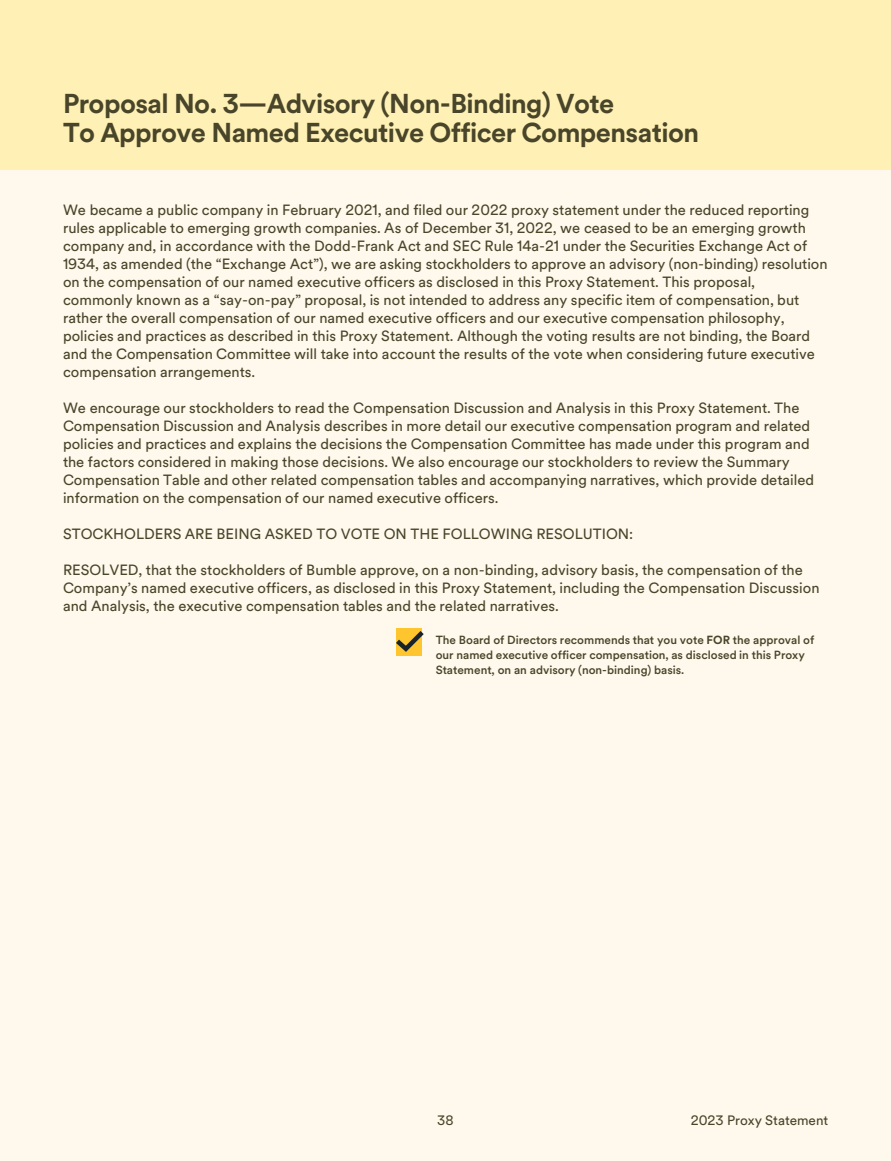
<style>
.page{position:relative;width:891px;height:1161px;background:#fef9ec}
.page>*{position:absolute;margin:0;border:0;box-sizing:border-box;transform-origin:0 0}
.t1{font:700 27px/30px "Circular 20";letter-spacing:-.02em;color:#49452a}
.t2{font:14.7px/18px "Circular 20";color:#49452a}
.t3{font:13.5px "Circular 20";color:#49452a}
.t4{font:500 11.7px/15px "Circular 20";color:#49452a}
.s1{font-weight:700}
</style>
<div class="page">
<div style="left:0;top:0;width:891px;height:170px;background:#fff1b5"></div>
<div style="left:396px;top:628px;width:26px;height:28px;background:#fec52e"></div>
<svg style="left:396px;top:631px;width:28px;height:21px"></svg>
<h1 class="t1" style="left:63px;top:90px;width:638px">Proposal No. 3—Advisory (Non-Binding) Vote<br>To Approve Named Executive Officer Compensation</h1>
<p class="t2" style="left:63px;top:202px;width:766px">We became a public company in February 2021, and filed our 2022 proxy statement under the reduced reporting rules applicable to emerging growth companies. As of December 31, 2022, we ceased to be an emerging growth company and, in accordance with the Dodd-Frank Act and SEC Rule 14a-21 under the Securities Exchange Act of 1934, as amended (the “Exchange Act”), we are asking stockholders to approve an advisory (non-binding) resolution on the compensation of our named executive officers as disclosed in this Proxy Statement. This proposal, commonly known as a “say-on-pay” proposal, is not intended to address any specific item of compensation, but rather the overall compensation of our named executive officers and our executive compensation philosophy, policies and practices as described in this Proxy Statement. Although the voting results are not binding, the Board and the Compensation Committee will take into account the results of the vote when considering future executive compensation arrangements.</p>
<p class="t2" style="left:63px;top:400px;width:753px">We encourage our stockholders to read the Compensation Discussion and Analysis in this Proxy Statement. The Compensation Discussion and Analysis describes in more detail our executive compensation program and related policies and practices and explains the decisions the Compensation Committee has made under this program and the factors considered in making those decisions. We also encourage our stockholders to review the Summary Compensation Table and other related compensation tables and accompanying narratives, which provide detailed information on the compensation of our named executive officers.</p>
<p class="t2" style="left:63px;top:526px;width:572px">STOCKHOLDERS ARE BEING ASKED TO VOTE ON THE FOLLOWING RESOLUTION:</p>
<p class="t2" style="left:63px;top:562px;width:758px">RESOLVED, that the stockholders of Bumble approve, on a non-binding, advisory basis, the compensation of the<br>Company’s named executive officers, as disclosed in this Proxy Statement, including the Compensation Discussion and Analysis, the executive compensation tables and the related narratives.</p>
<p class="t4" style="left:436px;top:633px;width:380px">The Board of Directors recommends that you vote <span class="s1">FOR</span> the approval of our named executive officer compensation, as disclosed in this Proxy<br>Statement, on an advisory (non-binding) basis.</p>
<p class="t3" style="left:437px;top:1115px;width:18px">38</p>
<p class="t3" style="left:691px;top:1115px;width:139px">2023 Proxy Statement</p>
</div>
